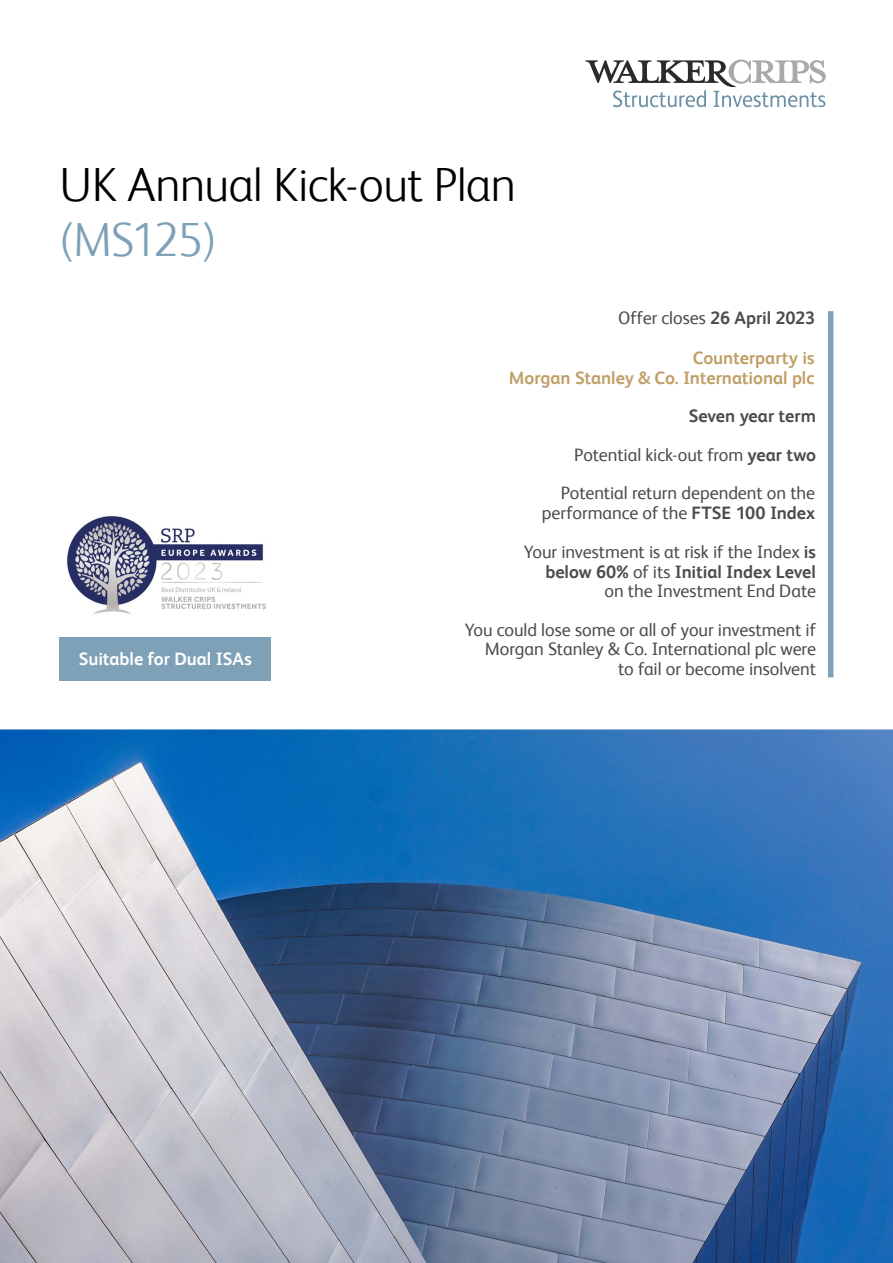
<style>
.page{position:relative;width:893px;height:1263px;background:#fff}
.page>*{position:absolute;margin:0;border:0;box-sizing:border-box;transform-origin:0 0}
.t1{font:300 48px "FS Albert";letter-spacing:-.01em;color:#000}
.t2{font:300 48px "FS Albert";letter-spacing:-.05em;color:#7ea1b7}
.Main_body_text{font:18px/19.5px "FS Albert";letter-spacing:-.005em;color:#4b4c4d;text-align:right}
.Main_body_text-2{font:700 18px/19.5px "FS Albert";color:#c0a068;text-align:right}
.Main_body_text-3{font:700 18px "FS Albert";color:#fff}
.Main_body_text-4{font:700 18px "FS Albert";color:#4b4c4d}
.s1{font-weight:700}
</style>
<div class="page">
<svg style="left:585px;top:60px;width:241px;height:47px"></svg>
<img style="left:0;top:729px;width:893px;height:534px">
<div style="left:828px;top:311px;width:5px;height:366px;background:#7ea1b7"></div>
<div style="left:60px;top:637px;width:211px;height:43px;background:#7ea1b7"></div>
<img style="left:67px;top:516px;width:199px;height:98px">
<p class="t1" style="left:60px;top:157px;width:458px">UK Annual Kick-out Plan</p>
<p class="t2" style="left:60px;top:212px;width:159px">(MS125)</p>
<p class="Main_body_text-3" style="left:79px;top:648px;width:174px">Suitable for Dual ISAs</p>
<p class="Main_body_text" style="left:618px;top:308px;width:199px">Offer closes <span class="s1">26 April 2023</span></p>
<p class="Main_body_text-2" style="left:509px;top:348px;width:307px">Counterparty is<br>Morgan Stanley &amp; Co. International plc</p>
<p class="Main_body_text-4" style="left:689px;top:406px;width:129px">Seven year term</p>
<p class="Main_body_text" style="left:574px;top:445px;width:243px">Potential kick-out from <span class="s1">year two</span></p>
<p class="Main_body_text" style="left:542px;top:483px;width:275px">Potential return dependent on the performance of the <span class="s1">FTSE 100 Index</span></p>
<p class="Main_body_text" style="left:524px;top:542px;width:294px">Your investment is at risk if the Index <span class="s1">is below 60%</span> of its <span class="s1">Initial Index Level </span>on the Investment End Date</p>
<p class="Main_body_text" style="left:465px;top:620px;width:353px">You could lose some or all of your investment if<br>Morgan Stanley &amp; Co. International plc were to fail or become insolvent</p>
</div>
